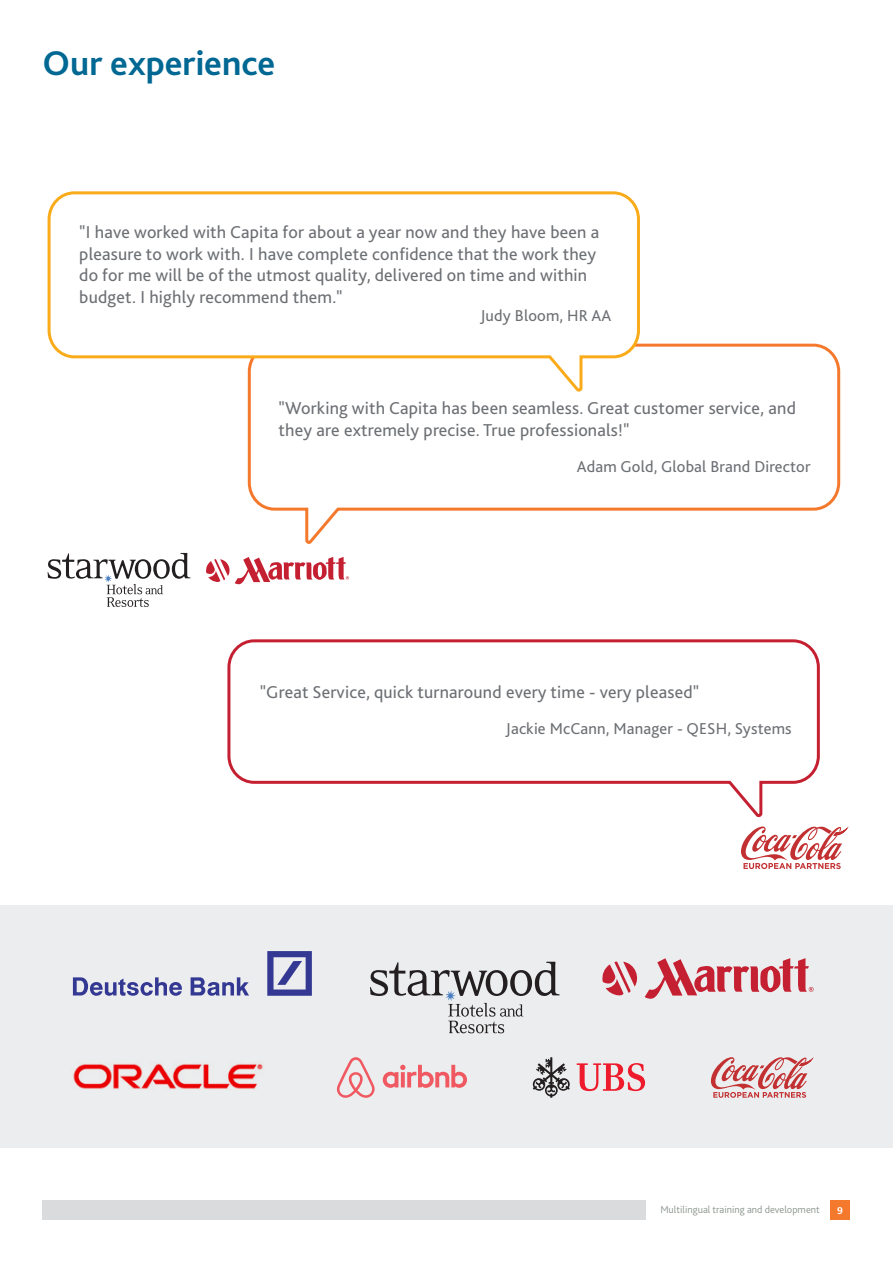
<style>
.page{position:relative;width:893px;height:1263px;background:#fff}
.page>*{position:absolute;margin:0;border:0;box-sizing:border-box;transform-origin:0 0}
.t1{font:700 36px "Bliss 2";color:#006893}
.t2{font:18px/21.6px "Bliss 2";letter-spacing:.01em;color:#6c6f73}
.t3{font:16.5px "Bliss 2";letter-spacing:.01em;color:#6c6f73}
.t4{font:300 10.5px "Bliss 2";color:#8c968e}
.t5{font:700 10.5px "Bliss 2";color:#fff}
</style>
<div class="page">
<div style="left:43px;top:1200px;width:603px;height:20px;background:#dadbdd"></div>
<div style="left:831px;top:1201px;width:19px;height:19px;background:#f4792d"></div>
<div style="left:0;top:905px;width:893px;height:242px;background:#ecedee"></div>
<img style="left:73px;top:1062px;width:190px;height:27px">
<svg style="left:533px;top:1057px;width:37px;height:41px"></svg>
<svg style="left:577px;top:1063px;width:68px;height:28px"></svg>
<svg style="left:602px;top:958px;width:212px;height:41px"></svg>
<svg style="left:206px;top:557px;width:143px;height:28px"></svg>
<svg style="left:711px;top:1057px;width:103px;height:41px"></svg>
<svg style="left:741px;top:826px;width:107px;height:43px"></svg>
<svg style="left:337px;top:1057px;width:130px;height:41px"></svg>
<svg style="left:267px;top:951px;width:45px;height:45px"></svg>
<svg style="left:73px;top:977px;width:176px;height:19px"></svg>
<svg style="left:370px;top:962px;width:190px;height:71px"></svg>
<svg style="left:48px;top:553px;width:143px;height:54px"></svg>
<svg style="left:247px;top:343px;width:594px;height:200px"></svg>
<svg style="left:47px;top:191px;width:594px;height:200px"></svg>
<svg style="left:227px;top:639px;width:593px;height:177px"></svg>
<p class="t1" style="left:43px;top:41px;width:234px">Our experience</p>
<p class="t2" style="left:79px;top:221px;width:522px">"I have worked with Capita for about a year now and they have been a pleasure to work with. I have complete confidence that the work they do for me will be of the utmost quality, delivered on time and within budget. I highly recommend them."</p>
<p class="t3" style="left:480px;top:305px;width:133px">Judy Bloom, HR AA</p>
<p class="t2" style="left:279px;top:397px;width:519px">"Working with Capita has been seamless. Great customer service, and they are extremely precise. True professionals!"</p>
<p class="t3" style="left:577px;top:456px;width:235px">Adam Gold, Global Brand Director</p>
<p class="t2" style="left:260px;top:681px;width:441px">"Great Service, quick turnaround every time - very pleased"</p>
<p class="t3" style="left:506px;top:718px;width:287px">Jackie McCann, Manager - QESH, Systems</p>
<p class="t4" style="left:660px;top:1203px;width:161px">Multilingual training and development</p>
<p class="t5" style="left:837px;top:1204px;width:7px">9</p>
</div>
